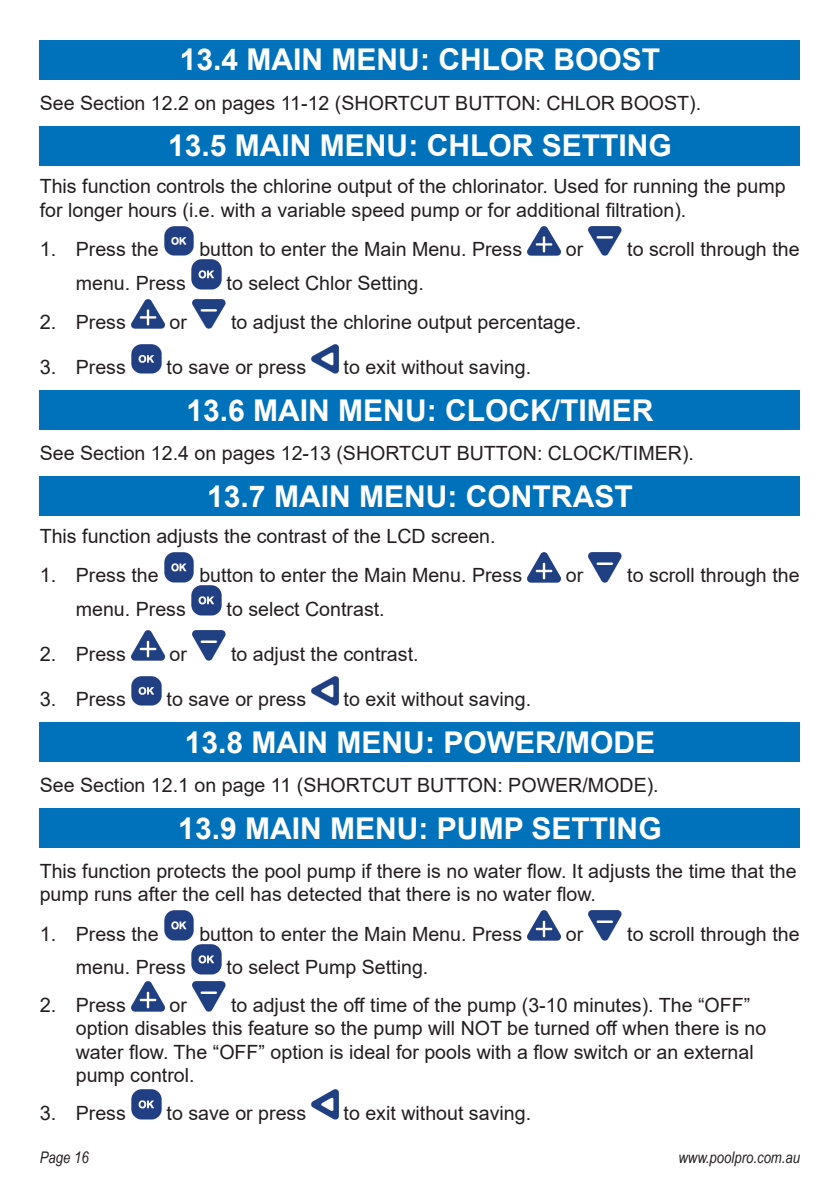
<style>
.page{position:relative;width:840px;height:1191px;background:#fff}
.page>*{position:absolute;margin:0;border:0;box-sizing:border-box;transform-origin:0 0}
.t1{font:700 30px "Arial";color:#fff}
.t2{font:19.6px/23.6px "Arial";color:#231f20}
.t3{font:italic 16px "Arial Narrow";color:#231f20}
.s1{font-size:20px}
</style>
<div class="page">
<div style="left:40px;top:40px;width:759px;height:39px;background:#0072bc"></div>
<div style="left:40px;top:126px;width:759px;height:39px;background:#0072bc"></div>
<img style="left:164px;top:226px;width:30px;height:30px">
<img style="left:527px;top:226px;width:33px;height:30px">
<img style="left:588px;top:226px;width:33px;height:30px">
<img style="left:191px;top:260px;width:30px;height:29px">
<img style="left:131px;top:299px;width:33px;height:30px">
<img style="left:192px;top:299px;width:33px;height:30px">
<img style="left:131px;top:344px;width:30px;height:30px">
<img style="left:311px;top:344px;width:27px;height:30px">
<div style="left:40px;top:390px;width:759px;height:39px;background:#0072bc"></div>
<div style="left:40px;top:476px;width:759px;height:39px;background:#0072bc"></div>
<img style="left:164px;top:552px;width:30px;height:30px">
<img style="left:527px;top:552px;width:33px;height:30px">
<img style="left:588px;top:552px;width:33px;height:30px">
<img style="left:191px;top:586px;width:30px;height:29px">
<img style="left:131px;top:631px;width:33px;height:30px">
<img style="left:192px;top:631px;width:33px;height:30px">
<img style="left:131px;top:676px;width:30px;height:30px">
<img style="left:311px;top:676px;width:27px;height:30px">
<div style="left:40px;top:722px;width:759px;height:39px;background:#0072bc"></div>
<div style="left:40px;top:807px;width:759px;height:40px;background:#0072bc"></div>
<img style="left:164px;top:911px;width:30px;height:29px">
<img style="left:527px;top:911px;width:33px;height:29px">
<img style="left:588px;top:911px;width:33px;height:29px">
<img style="left:191px;top:944px;width:30px;height:30px">
<img style="left:131px;top:982px;width:33px;height:29px">
<img style="left:192px;top:982px;width:33px;height:29px">
<img style="left:131px;top:1089px;width:30px;height:30px">
<img style="left:311px;top:1089px;width:27px;height:30px">
<h1 class="t1" style="left:180px;top:39px;width:482px">13.4 MAIN MENU: CHLOR BOOST</h1>
<p class="t2" style="left:40px;top:91px;width:662px">See Section 12.2 on pages 11-12 (SHORTCUT BUTTON: CHLOR BOOST).</p>
<h1 class="t1" style="left:168px;top:125px;width:505px">13.5 MAIN MENU: CHLOR SETTING</h1>
<p class="t2" style="left:40px;top:174px;width:747px">This function controls the chlorine output of the chlorinator. Used for running the pump for longer hours (i.e. with a variable speed pump or for additional filtration).</p>
<p class="t2" style="left:40px;top:237px;width:120px"><span class="s1">1.</span> Press the</p>
<p class="t2" style="left:199px;top:237px;width:324px">button to enter the Main Menu. Press</p>
<p class="t2" style="left:565px;top:237px;width:19px">or</p>
<p class="t2" style="left:627px;top:237px;width:174px">to scroll through the</p>
<p class="t2" style="left:76px;top:271px;width:112px">menu. Press</p>
<p class="t2" style="left:226px;top:271px;width:199px">to select Chlor Setting.</p>
<p class="t2" style="left:40px;top:310px;width:88px"><span class="s1">2.</span> Press</p>
<p class="t2" style="left:169px;top:310px;width:19px">or</p>
<p class="t2" style="left:231px;top:310px;width:351px">to adjust the chlorine output percentage.</p>
<p class="t2" style="left:40px;top:355px;width:88px"><span class="s1">3.</span> Press</p>
<p class="t2" style="left:166px;top:355px;width:141px">to save or press</p>
<p class="t2" style="left:343px;top:355px;width:189px">to exit without saving.</p>
<h1 class="t1" style="left:186px;top:389px;width:468px">13.6 MAIN MENU: CLOCK/TIMER</h1>
<p class="t2" style="left:40px;top:441px;width:655px">See Section 12.4 on pages 12-13 (SHORTCUT BUTTON: CLOCK/TIMER).</p>
<h1 class="t1" style="left:207px;top:475px;width:427px">13.7 MAIN MENU: CONTRAST</h1>
<p class="t2" style="left:40px;top:524px;width:457px">This function adjusts the contrast of the LCD screen.</p>
<p class="t2" style="left:40px;top:563px;width:120px"><span class="s1">1.</span> Press the</p>
<p class="t2" style="left:199px;top:563px;width:324px">button to enter the Main Menu. Press</p>
<p class="t2" style="left:565px;top:563px;width:19px">or</p>
<p class="t2" style="left:627px;top:563px;width:174px">to scroll through the</p>
<p class="t2" style="left:76px;top:597px;width:112px">menu. Press</p>
<p class="t2" style="left:226px;top:597px;width:159px">to select Contrast.</p>
<p class="t2" style="left:40px;top:642px;width:88px"><span class="s1">2.</span> Press</p>
<p class="t2" style="left:169px;top:642px;width:19px">or</p>
<p class="t2" style="left:231px;top:642px;width:189px">to adjust the contrast.</p>
<p class="t2" style="left:40px;top:687px;width:88px"><span class="s1">3.</span> Press</p>
<p class="t2" style="left:166px;top:687px;width:141px">to save or press</p>
<p class="t2" style="left:343px;top:687px;width:189px">to exit without saving.</p>
<h1 class="t1" style="left:185px;top:721px;width:472px">13.8 MAIN MENU: POWER/MODE</h1>
<p class="t2" style="left:40px;top:773px;width:620px">See Section 12.1 on page 11 (SHORTCUT BUTTON: POWER/MODE).</p>
<h1 class="t1" style="left:178px;top:807px;width:484px">13.9 MAIN MENU: PUMP SETTING</h1>
<p class="t2" style="left:40px;top:859px;width:758px">This function protects the pool pump if there is no water flow. It adjusts the time that the pump runs after the cell has detected that there is no water flow.</p>
<p class="t2" style="left:40px;top:921px;width:120px"><span class="s1">1.</span> Press the</p>
<p class="t2" style="left:199px;top:921px;width:324px">button to enter the Main Menu. Press</p>
<p class="t2" style="left:565px;top:921px;width:19px">or</p>
<p class="t2" style="left:627px;top:921px;width:174px">to scroll through the</p>
<p class="t2" style="left:76px;top:955px;width:112px">menu. Press</p>
<p class="t2" style="left:226px;top:955px;width:203px">to select Pump Setting.</p>
<p class="t2" style="left:40px;top:993px;width:88px"><span class="s1">2.</span> Press</p>
<p class="t2" style="left:169px;top:993px;width:19px">or</p>
<p class="t2" style="left:76px;top:993px;width:691px;text-indent:155px">to adjust the off time of the pump (3-10 minutes). The “OFF” option disables this feature so the pump will NOT be turned off when there is no water flow. The “OFF” option is ideal for pools with a flow switch or an external pump control.</p>
<p class="t2" style="left:40px;top:1100px;width:88px"><span class="s1">3.</span> Press</p>
<p class="t2" style="left:166px;top:1100px;width:141px">to save or press</p>
<p class="t2" style="left:343px;top:1100px;width:189px">to exit without saving.</p>
<p class="t3" style="left:40px;top:1146px;width:50px">Page 16</p>
<p class="t3" style="left:678px;top:1146px;width:123px">www.poolpro.com.au</p>
</div>
